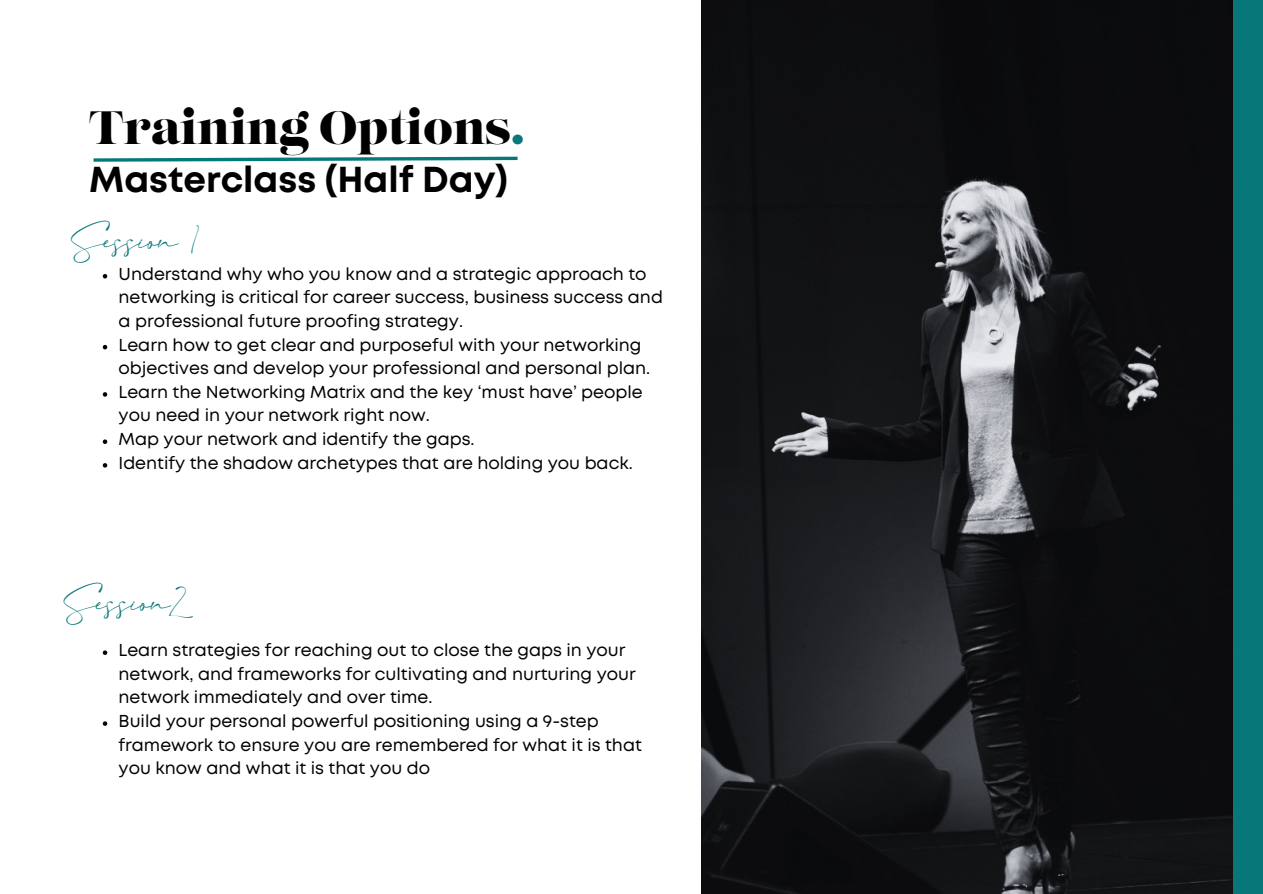
<style>
.page{position:relative;width:1263px;height:894px;background:#fff}
.page>*{position:absolute;margin:0;border:0;box-sizing:border-box;transform-origin:0 0}
.t1{font:49.95px "Salty Feathers";color:#08777a}
.t2{font:46.65px "Lust";color:#000}
.t3{font:700 36px "Mont";color:#000}
.t4{font:17.25px/23.5px "Mont";color:#000}
.s1{color:#0a777a}
</style>
<div class="page">
<img style="left:702px;top:0;width:561px;height:893px">
<div style="left:1233px;top:0;width:30px;height:892px;background:#08777a"></div>
<svg style="left:103px;top:274px;width:4px;height:4px"></svg>
<svg style="left:103px;top:345px;width:4px;height:4px"></svg>
<svg style="left:103px;top:392px;width:4px;height:4px"></svg>
<svg style="left:103px;top:439px;width:4px;height:5px"></svg>
<svg style="left:103px;top:463px;width:4px;height:4px"></svg>
<svg style="left:103px;top:650px;width:4px;height:4px"></svg>
<svg style="left:103px;top:721px;width:4px;height:4px"></svg>
<svg style="left:93px;top:156px;width:425px;height:6px"></svg>
<p class="t2" style="left:89px;top:98px;width:437px">Training Options<span class="s1">.</span></p>
<p class="t3" style="left:89px;top:166px;width:420px">Masterclass (Half Day)</p>
<p class="t1" style="left:71px;top:217px;width:130px">Session 1</p>
<p class="t4" style="left:119px;top:263px;width:546px">Understand why who you know and a strategic approach to networking is critical for career success, business success and a professional future proofing strategy.</p>
<p class="t4" style="left:119px;top:334px;width:533px">Learn how to get clear and purposeful with your networking objectives and develop your professional and personal plan.</p>
<p class="t4" style="left:119px;top:381px;width:526px">Learn the Networking Matrix and the key ‘must have’ people you need in your network right now.</p>
<p class="t4" style="left:119px;top:428px;width:358px">Map your network and identify the gaps.</p>
<p class="t4" style="left:119px;top:452px;width:516px">Identify the shadow archetypes that are holding you back.</p>
<p class="t1" style="left:63px;top:579px;width:124px">Session2</p>
<p class="t4" style="left:119px;top:639px;width:519px">Learn strategies for reaching out to close the gaps in your network, and frameworks for cultivating and nurturing your network immediately and over time.</p>
<p class="t4" style="left:119px;top:710px;width:525px">Build your personal powerful positioning using a 9-step framework to ensure you are remembered for what it is that you know and what it is that you do</p>
</div>
